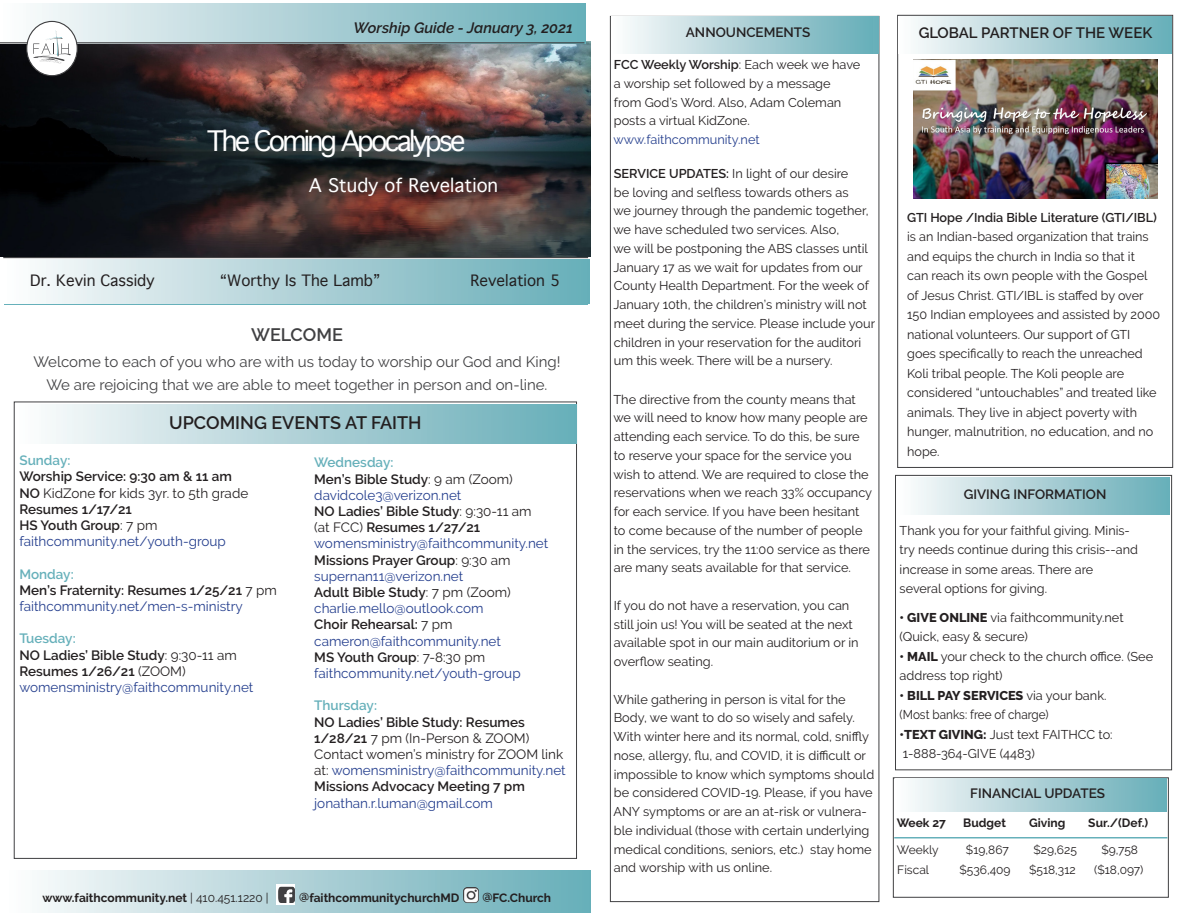
<style>
.page{position:relative;width:1188px;height:918px;background:#fff}
.page>*{position:absolute;margin:0;border:0;box-sizing:border-box;transform-origin:0 0}
.t1{font:27px "Geneva";letter-spacing:-.1em;color:#fff}
.t2{font:600 18px "Raleway";color:#231f20}
.t3{font:18px "Geneva";color:#fff}
.t4{font:600 18px "Raleway";color:#404042}
.t5{font:15px "Raleway";color:#404042}
.t6{font:15px "Geneva";color:#231f20}
.t7{font:italic 600 15px "Raleway";color:#231f20}
.t8{font:600 15px "Raleway";color:#231f20}
.t9{font:13.5px/16.2px "Raleway";color:#253f8e}
.t10{font:600 13.5px/16.2px "Raleway";color:#231f20}
.t11{font:13.5px/16.2px "Raleway";color:#231f20}
.t12{font:600 13.5px "Raleway";color:#66b0ba}
.t13{font:12.75px/18.8px "Raleway";color:#231f20}
.t14{font:12.75px "Raleway";color:#253f8e}
.t15{font:700 12px "Raleway";color:#231f20}
.t16{font:12px "Raleway";color:#231f20}
.s1{font-weight:600}
.s2{color:#253f8e}
.s3{font-weight:600;color:#231f20}
.s4{color:#231f20}
.s5{font-weight:400}
.s6{font-weight:400;color:#253f8e}
.s7{font-weight:800}
</style>
<div class="page">
<img style="left:0;top:42px;width:591px;height:214px">
<div style="left:897px;top:15px;width:276px;height:453px;border:1px solid #404042"></div>
<div style="left:0;top:3px;width:586px;height:41px;background:linear-gradient(to right,#fbfafb,#66acb7)"></div>
<hr style="left:3px;top:257px;width:585px;height:1px;background:#404042">
<div style="left:6px;top:870px;width:584px;height:42px;background:linear-gradient(to right,#fdfbfc,#66acb7)"></div>
<hr style="left:0;top:42px;width:584px;height:1px;background:#404042">
<div style="left:27px;top:21px;width:50px;height:55px;background:#fff;border-radius:50%"></div>
<div style="left:26px;top:21px;width:52px;height:55px;border:1px solid #404042;border-radius:50%"></div>
<svg style="left:33px;top:30px;width:38px;height:34px"></svg>
<div style="left:899px;top:17px;width:272px;height:37px;background:linear-gradient(to right,#fcfbfc,#67acb7)"></div>
<div style="left:895px;top:475px;width:277px;height:295px;border:1px solid #404042"></div>
<div style="left:893px;top:778px;width:276px;height:119px;border:1px solid #404042"></div>
<hr style="left:894px;top:837px;width:273px;height:1px;background:#66b0ba">
<img style="left:914px;top:59px;width:244px;height:140px">
<div style="left:16px;top:405px;width:560px;height:39px;background:linear-gradient(to right,#fcfbfc,#66acb7)"></div>
<svg style="left:276px;top:885px;width:19px;height:20px"></svg>
<img style="left:277px;top:887px;width:18px;height:16px">
<img style="left:463px;top:887px;width:16px;height:16px">
<div style="left:611px;top:17px;width:262px;height:37px;background:linear-gradient(to right,#fcfbfc,#66acb7)"></div>
<div style="left:899px;top:477px;width:271px;height:37px;background:linear-gradient(to right,#fcfbfc,#66acb7)"></div>
<div style="left:895px;top:779px;width:271px;height:32px;background:linear-gradient(to right,#fdfbfc,#66acb7)"></div>
<div style="left:4px;top:261px;width:584px;height:44px;background:linear-gradient(to right,#fcfbfc,#66acb7)"></div>
<div style="left:4px;top:259px;width:585px;height:44px;background:linear-gradient(to right,#fcfbfc,#66acb7)"></div>
<p class="t7" style="left:354px;top:19px;width:221px">Worship Guide - January 3, 2021</p>
<p class="t1" style="left:207px;top:126px;width:260px">The Coming Apocalypse</p>
<p class="t3" style="left:309px;top:176px;width:191px">A Study of Revelation</p>
<p class="t6" style="left:30px;top:272px;width:126px">Dr. Kevin Cassidy</p>
<p class="t6" style="left:220px;top:272px;width:162px">“Worthy Is The Lamb”</p>
<p class="t6" style="left:470px;top:272px;width:91px">Revelation 5</p>
<p class="t4" style="left:251px;top:324px;width:93px">WELCOME</p>
<p class="t5" style="left:34px;top:353px;width:528px">Welcome to each of you who are with us today to worship our God and King!</p>
<p class="t5" style="left:47px;top:376px;width:502px">We are rejoicing that we are able to meet together in person and on-line.</p>
<p class="t2" style="left:169px;top:413px;width:254px">UPCOMING EVENTS AT FAITH</p>
<p class="t12" style="left:19px;top:453px;width:52px">Sunday:</p>
<p class="t10" style="left:19px;top:469px;width:214px">Worship Service: 9:30 am &amp; 11 am</p>
<p class="t11" style="left:19px;top:485px;width:230px"><span class="s1">NO</span> KidZone <span class="s1">f</span>or kids 3yr. to 5th grade<br><span class="s1">Resumes 1/17/21<br>HS Youth Group</span>: 7 pm <span class="s2">faithcommunity.net/youth-group</span></p>
<p class="t12" style="left:19px;top:566px;width:56px">Monday:</p>
<p class="t9" style="left:19px;top:582px;width:259px"><span class="s3">Men’s Fraternity: Resumes 1/25/21</span> <span class="s4">7 pm </span>faithcommunity.net/men-s-ministry</p>
<p class="t12" style="left:19px;top:631px;width:58px">Tuesday:</p>
<p class="t10" style="left:19px;top:647px;width:236px">NO Ladies’ Bible Study<span class="s5">: 9:30-11 am<br></span>Resumes 1/26/21 <span class="s5">(ZOOM) </span><span class="s6">womensministry@faithcommunity.net</span></p>
<p class="t12" style="left:314px;top:455px;width:81px">Wednesday:</p>
<p class="t10" style="left:314px;top:471px;width:200px">Men’s Bible Study<span class="s5">: 9 am (Zoom)</span></p>
<p class="t9" style="left:314px;top:487px;width:149px">davidcole3@verizon.net</p>
<p class="t9" style="left:314px;top:503px;width:236px"><span class="s3">NO Ladies’ Bible Study</span><span class="s4">: 9:30-11 am (at FCC)</span> <span class="s3">Resumes 1/27/21 </span>womensministry@faithcommunity.net<br><span class="s3">Missions Prayer Group</span><span class="s4">: 9:30 am </span>supernan11@verizon.net</p>
<p class="t9" style="left:314px;top:584px;width:208px"><span class="s3">Adult Bible Study</span><span class="s4">: 7 pm (Zoom) </span>charlie.mello@outlook.com<br><span class="s3">Choir Rehearsal:</span> <span class="s4">7 pm </span>cameron@faithcommunity.net<br><span class="s3">MS Youth Group</span><span class="s4">: 7-8:30 pm </span>faithcommunity.net/youth-group</p>
<p class="t12" style="left:314px;top:698px;width:64px">Thursday:</p>
<p class="t10" style="left:314px;top:714px;width:253px">NO Ladies’ Bible Study: Resumes 1/28/21 <span class="s5">7 pm (In-Person &amp; ZOOM)<br>Contact women’s ministry for ZOOM link at:</span> <span class="s6">womensministry@faithcommunity.net </span>Missions Advocacy Meeting 7 pm <span class="s6">jonathan.r.luman@gmail.com</span></p>
<p class="t15" style="left:42px;top:891px;width:228px">www.faithcommunity.net <span class="s5">| 410.451.1220 |</span></p>
<p class="t15" style="left:299px;top:891px;width:162px">@faithcommunitychurchMD</p>
<p class="t15" style="left:482px;top:891px;width:70px">@FC.Church</p>
<p class="t10" style="left:686px;top:24px;width:126px">ANNOUNCEMENTS</p>
<p class="t8" style="left:919px;top:24px;width:235px">GLOBAL PARTNER OF THE WEEK</p>
<p class="t13" style="left:614px;top:55px;width:248px"><span class="s1">FCC Weekly Worship</span>: Each week we have a worship set followed by a message from God’s Word. Also, Adam Coleman posts a virtual KidZone.</p>
<p class="t14" style="left:613px;top:132px;width:148px">www.faithcommunity.net</p>
<p class="t13" style="left:613px;top:164px;width:263px"><span class="s1">SERVICE UPDATES:</span> In light of our desire<br>be loving and selfless towards others as<br>we journey through the pandemic together, we have scheduled two services. Also,<br>we will be postponing the ABS classes until January 17 as we wait for updates from our County Health Department. For the week of January 10th, the children’s ministry will not meet during the service. Please include your children in your reservation for the auditori um this week. There will be a nursery.</p>
<p class="t13" style="left:613px;top:390px;width:260px">The directive from the county means that we will need to know how many people are attending each service. To do this, be sure to reserve your space for the service you wish to attend. We are required to close the reservations when we reach 33% occupancy for each service. If you have been hesitant to come because of the number of people in the services, try the 11:00 service as there are many seats available for that service.</p>
<p class="t13" style="left:614px;top:596px;width:246px">If you do not have a reservation, you can still join us! You will be seated at the next available spot in our main auditorium or in overflow seating.</p>
<p class="t13" style="left:613px;top:690px;width:262px">While gathering in person is vital for the Body, we want to do so wisely and safely.<br>With winter here and its normal, cold, sniffly nose, allergy, flu, and COVID, it is difficult or impossible to know which symptoms should be considered COVID-19. Please, if you have ANY symptoms or are an at-risk or vulnera&shy;ble individual (those with certain underlying medical conditions, seniors, etc.) stay home and worship with us online.</p>
<p class="t13" style="left:907px;top:207px;width:255px;line-height:19.5px"><span class="s1">GTI Hope /India Bible Literature (GTI/IBL) </span>is an Indian-based organization that trains and equips the church in India so that it<br>can reach its own people with the Gospel of Jesus Christ. GTI/IBL is staffed by over 150 Indian employees and assisted by 2000 national volunteers. Our support of GTI goes specifically to reach the unreached Koli tribal people. The Koli people are considered “untouchables” and treated like animals. They live in abject poverty with hunger, malnutrition, no education, and no hope.</p>
<p class="t10" style="left:964px;top:486px;width:144px">GIVING INFORMATION</p>
<p class="t13" style="left:900px;top:520px;width:240px;line-height:19.5px">Thank you for your faithful giving. Minis&shy;try needs continue during this crisis--and increase in some areas. There are</p>
<p class="t13" style="left:900px;top:579px;width:149px">several options for giving.</p>
<p class="t13" style="left:900px;top:607px;width:226px;line-height:19.5px"><span class="s7">• GIVE ONLINE</span> via faithcommunity.net (Quick, easy &amp; secure)</p>
<p class="t13" style="left:900px;top:646px;width:255px;line-height:19.5px"><span class="s7">• MAIL</span> your check to the church office. (See address top right)</p>
<p class="t13" style="left:900px;top:685px;width:208px;line-height:19.5px"><span class="s7">• BILL PAY SERVICES</span> via your bank. (Most banks: free of charge)</p>
<p class="t13" style="left:900px;top:724px;width:215px;line-height:19.5px"><span class="s7">•TEXT GIVING:</span> Just text FAITHCC to:<br>1-888-364-GIVE (4483)</p>
<p class="t10" style="left:970px;top:785px;width:136px">FINANCIAL UPDATES</p>
<p class="t15" style="left:897px;top:816px;width:51px">Week 27</p>
<p class="t15" style="left:963px;top:816px;width:44px">Budget</p>
<p class="t15" style="left:1029px;top:816px;width:38px">Giving</p>
<p class="t15" style="left:1088px;top:816px;width:61px">Sur./(Def.)</p>
<p class="t16" style="left:897px;top:843px;width:43px">Weekly</p>
<p class="t16" style="left:966px;top:843px;width:45px">$19,867</p>
<p class="t16" style="left:1034px;top:843px;width:45px">$29,625</p>
<p class="t16" style="left:1101px;top:843px;width:38px">$9,758</p>
<p class="t16" style="left:897px;top:863px;width:33px">Fiscal</p>
<p class="t16" style="left:959px;top:863px;width:53px">$536,409</p>
<p class="t16" style="left:1029px;top:863px;width:48px">$518,312</p>
<p class="t16" style="left:1094px;top:863px;width:51px">($18,097)</p>
</div>
